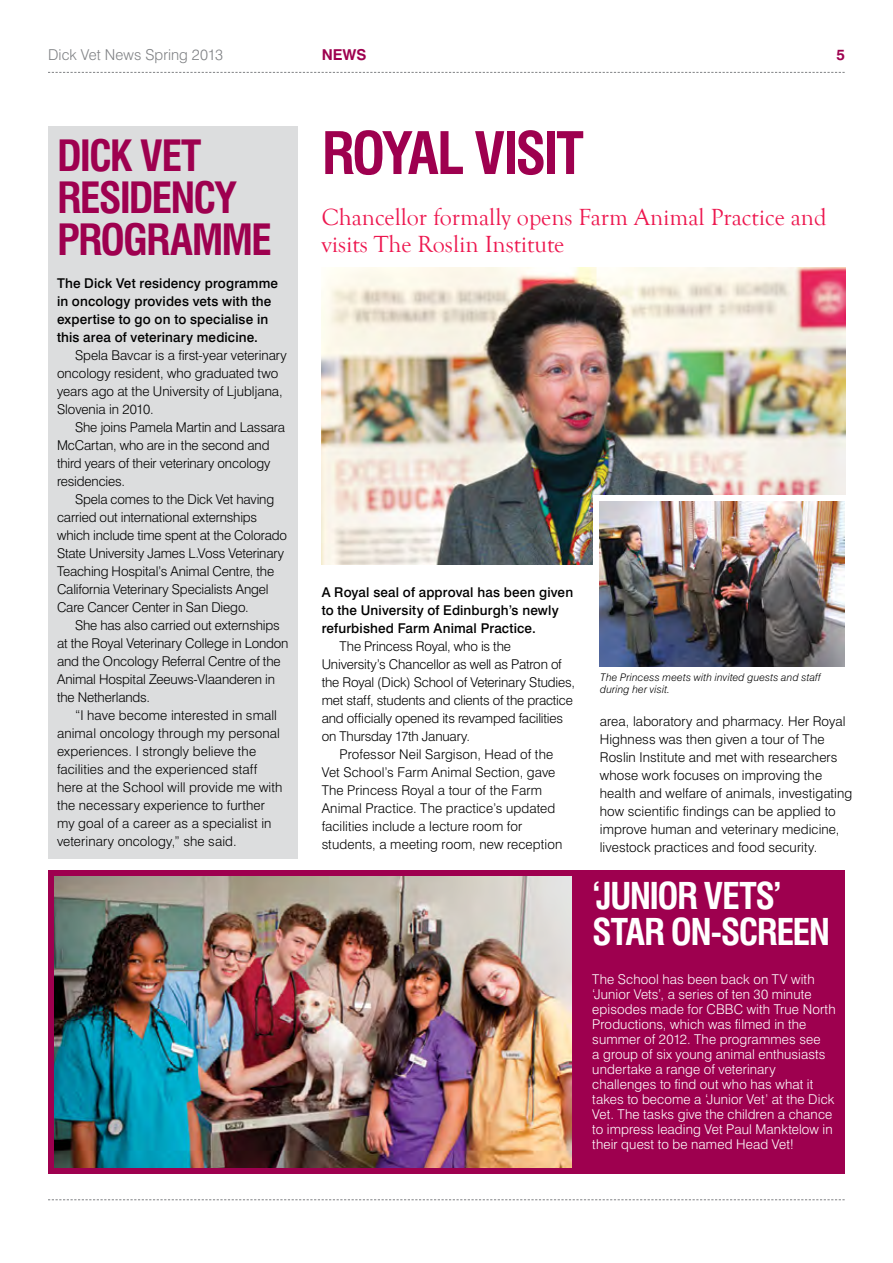
<style>
.page{position:relative;width:893px;height:1263px;background:#fff}
.page>*{position:absolute;margin:0;border:0;box-sizing:border-box;transform-origin:0 0}
.t1{font:700 condensed 57px "Swiss 721 BT";letter-spacing:-.05em;color:#9e004f}
.t2{font:700 condensed 42px/42px "Swiss 721 BT";letter-spacing:-.045em;color:#9e004f}
.t3{font:700 condensed 36px/36px "Swiss 721 BT";letter-spacing:-.045em;color:#fff}
.t4{font:24px/27px "Goudy Old Style T";color:#ed174f}
.t5{font:300 15px "Swiss 721 BT";letter-spacing:.005em;color:#808285}
.t6{font:700 15px "Swiss 721 BT";color:#9e004f}
.t7{font:300 13.5px/18px "Swiss 721 BT";letter-spacing:-.005em;color:#000}
.t8{font:300 13.5px/15px "Swiss 721 BT";letter-spacing:.01em;color:#fff}
.t9{font:500 13.5px/18px "Swiss 721 BT";letter-spacing:.01em;color:#000}
.t10{font:italic 300 10.5px/12px "Swiss 721 BT";letter-spacing:.02em;color:#000}
</style>
<div class="page">
<div style="left:48px;top:870px;width:797px;height:303px;background:#9e004f"></div>
<img style="left:322px;top:267px;width:523px;height:297px">
<div style="left:594px;top:495px;width:274px;height:115px;background:#fff"></div>
<svg style="left:48px;top:72px;width:797px;height:1px"></svg>
<svg style="left:48px;top:1199px;width:797px;height:1px"></svg>
<div style="left:48px;top:126px;width:250px;height:732px;background:#dcddde"></div>
<img style="left:600px;top:502px;width:245px;height:165px">
<img style="left:54px;top:876px;width:517px;height:291px">
<p class="t5" style="left:48px;top:46px;width:177px">Dick Vet News Spring 2013</p>
<p class="t6" style="left:322px;top:46px;width:23px">NEWS</p>
<p class="t6" style="left:836px;top:46px;width:10px">5</p>
<h2 class="t2" style="left:57px;top:135px;width:216px">DICK VET<br>RESIDENCY<br>PROGRAMME</h2>
<p class="t9" style="left:57px;top:274px;width:223px">The Dick Vet residency programme in oncology provides vets with the expertise to go on to specialise in this area of veterinary medicine.</p>
<p class="t7" style="left:57px;top:346px;width:231px;text-indent:18px">Spela Bavcar is a first-year veterinary oncology resident, who graduated two years ago at the University of Ljubljana, Slovenia in 2010.</p>
<p class="t7" style="left:57px;top:418px;width:230px;text-indent:18px">She joins Pamela Martin and Lassara<br>McCartan, who are in the second and third years of their veterinary oncology residencies.</p>
<p class="t7" style="left:57px;top:490px;width:232px;text-indent:18px">Spela comes to the Dick Vet having carried out international externships which include time spent at the Colorado State University James L.Voss Veterinary Teaching Hospital’s Animal Centre, the California Veterinary Specialists Angel Care Cancer Center in San Diego.</p>
<p class="t7" style="left:57px;top:616px;width:233px;text-indent:18px">She has also carried out externships at the Royal Veterinary College in London and the Oncology Referral Centre of the Animal Hospital Zeeuws-Vlaanderen in the Netherlands.</p>
<p class="t7" style="left:57px;top:706px;width:227px;text-indent:18px">“I have become interested in small animal oncology through my personal experiences. I strongly believe the facilities and the experienced staff here at the School will provide me with the necessary experience to further my goal of a career as a specialist in veterinary oncology,” she said.</p>
<h1 class="t1" style="left:322px;top:119px;width:264px">ROYAL VISIT</h1>
<h3 class="t4" style="left:322px;top:204px;width:506px">Chancellor formally opens Farm Animal Practice and visits The Roslin Institute</h3>
<p class="t9" style="left:322px;top:583px;width:253px">A Royal seal of approval has been given to the University of Edinburgh’s newly refurbished Farm Animal Practice.</p>
<p class="t7" style="left:340px;top:637px;width:173px">The Princess Royal, who is the</p>
<p class="t7" style="left:322px;top:655px;width:242px">University’s Chancellor as well as Patron of</p>
<p class="t7" style="left:322px;top:673px;width:255px">the Royal (Dick) School of Veterinary Studies,</p>
<p class="t7" style="left:322px;top:691px;width:253px">met staff, students and clients of the practice</p>
<p class="t7" style="left:322px;top:709px;width:243px">and officially opened its revamped facilities</p>
<p class="t7" style="left:322px;top:727px;width:150px">on Thursday 17th January.</p>
<p class="t7" style="left:340px;top:745px;width:215px">Professor Neil Sargison, Head of the</p>
<p class="t7" style="left:322px;top:763px;width:235px">Vet School’s Farm Animal Section, gave</p>
<p class="t7" style="left:322px;top:781px;width:222px">The Princess Royal a tour of the Farm</p>
<p class="t7" style="left:322px;top:799px;width:235px">Animal Practice. The practice’s updated</p>
<p class="t7" style="left:322px;top:817px;width:202px">facilities include a lecture room for</p>
<p class="t7" style="left:322px;top:835px;width:242px">students, a meeting room, new reception</p>
<p class="t10" style="left:600px;top:671px;width:222px">The Princess meets with invited guests and staff during her visit.</p>
<p class="t7" style="left:600px;top:712px;width:254px">area, laboratory and pharmacy. Her Royal Highness was then given a tour of The Roslin Institute and met with researchers whose work focuses on improving the health and welfare of animals, investigating how scientific findings can be applied to improve human and veterinary medicine, livestock practices and food security.</p>
<h3 class="t3" style="left:592px;top:878px;width:191px">‘JUNIOR VETS’<br>STAR ON-SCREEN</h3>
<p class="t8" style="left:592px;top:972px;width:245px">The School has been back on TV with ‘Junior Vets’, a series of ten 30 minute episodes made for CBBC with True North Productions, which was filmed in the summer of 2012. The programmes see<br>a group of six young animal enthusiasts undertake a range of veterinary challenges to find out who has what it takes to become a ‘Junior Vet’ at the Dick Vet. The tasks give the children a chance to impress leading Vet Paul Manktelow in their quest to be named Head Vet!</p>
</div>
